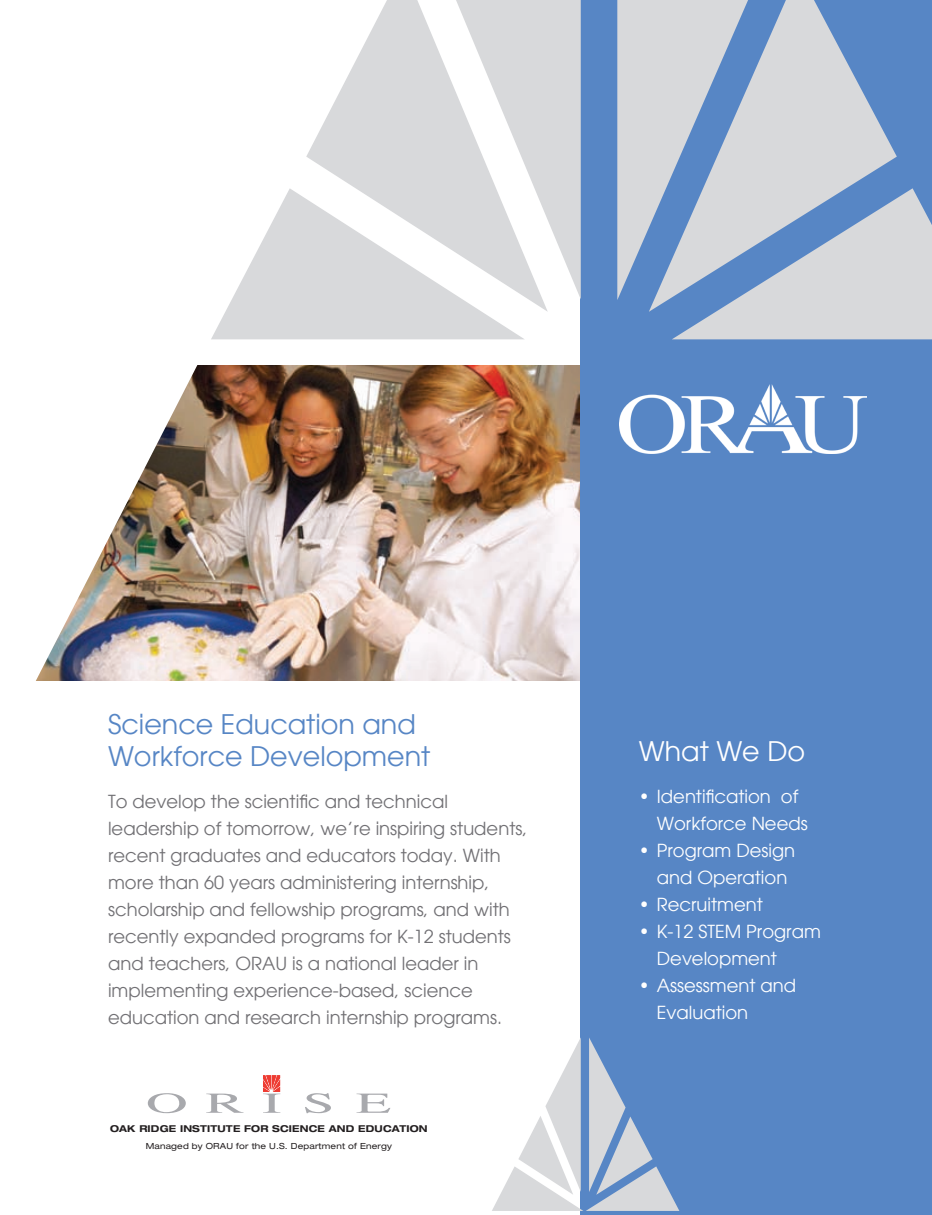
<style>
.page{position:relative;width:932px;height:1215px;background:#fff}
.page>*{position:absolute;margin:0;border:0;box-sizing:border-box;transform-origin:0 0}
.t1{font:27px "Avant Garde";color:#5786c5}
.t2{font:27px "Avant Garde";color:#fff}
.t3{font:18px/27px "Avant Garde";color:#717074}
.t4{font:18px/27px "Avant Garde";color:#fff}
.t5{font:700 expanded 9.45px "Helvetica Neue LT";letter-spacing:.02em;color:#231f20}
.t6{font:expanded 8.4px "Helvetica Neue LT";letter-spacing:.02em;color:#231f20}
</style>
<div class="page">
<img style="left:202px;top:366px;width:378px;height:315px">
<img style="left:36px;top:365px;width:166px;height:316px">
<svg style="left:148px;top:1093px;width:38px;height:20px"></svg>
<svg style="left:206px;top:1094px;width:37px;height:19px"></svg>
<svg style="left:305px;top:1093px;width:26px;height:20px"></svg>
<svg style="left:356px;top:1094px;width:34px;height:19px"></svg>
<svg style="left:263px;top:1075px;width:17px;height:38px"></svg>
<div style="left:580px;top:0;width:352px;height:1215px;background:#5786c5"></div>
<hr style="left:0;top:0;width:1px;height:1215px;background:#5786c5">
<svg style="left:492px;top:1037px;width:187px;height:174px"></svg>
<svg style="left:211px;top:188px;width:313px;height:151px;fill:#d8d9db"></svg>
<svg style="left:306px;top:0;width:241px;height:312px;fill:#d8d9db"></svg>
<svg style="left:456px;top:0;width:124px;height:299px"></svg>
<svg style="left:617px;top:0;width:315px;height:339px"></svg>
<svg style="left:649px;top:0;width:247px;height:312px;fill:#d8d9db"></svg>
<img style="left:620px;top:385px;width:246px;height:69px">
<p class="t1" style="left:108px;top:708px;width:309px">Science Education and</p>
<p class="t1" style="left:108px;top:740px;width:324px">Workforce Development</p>
<p class="t3" style="left:108px;top:788px;width:421px">To develop the scientific and technical leadership of tomorrow, we’re inspiring students, recent graduates and educators today. With more than 60 years administering internship, scholarship and fellowship programs, and with recently expanded programs for K-12 students and teachers, ORAU is a national leader in implementing experience-based, science education and research internship programs.</p>
<p class="t5" style="left:110px;top:1123px;width:319px">OAK RIDGE INSTITUTE FOR SCIENCE AND EDUCATION</p>
<p class="t6" style="left:146px;top:1141px;width:248px">Managed by ORAU for the U.S. Department of Energy</p>
<p class="t2" style="left:639px;top:735px;width:168px">What We Do</p>
<p class="t4" style="left:657px;top:783px;width:152px;text-indent:-18px">• Identification of<br>Workforce Needs</p>
<p class="t4" style="left:639px;top:837px;width:158px;text-align:center">• Program Design and Operation</p>
<p class="t4" style="left:639px;top:891px;width:126px">• Recruitment</p>
<p class="t4" style="left:657px;top:918px;width:165px;text-indent:-18px">• K-12 STEM Program<br>Development</p>
<p class="t4" style="left:657px;top:972px;width:141px;text-indent:-18px">• Assessment and<br>Evaluation</p>
</div>
